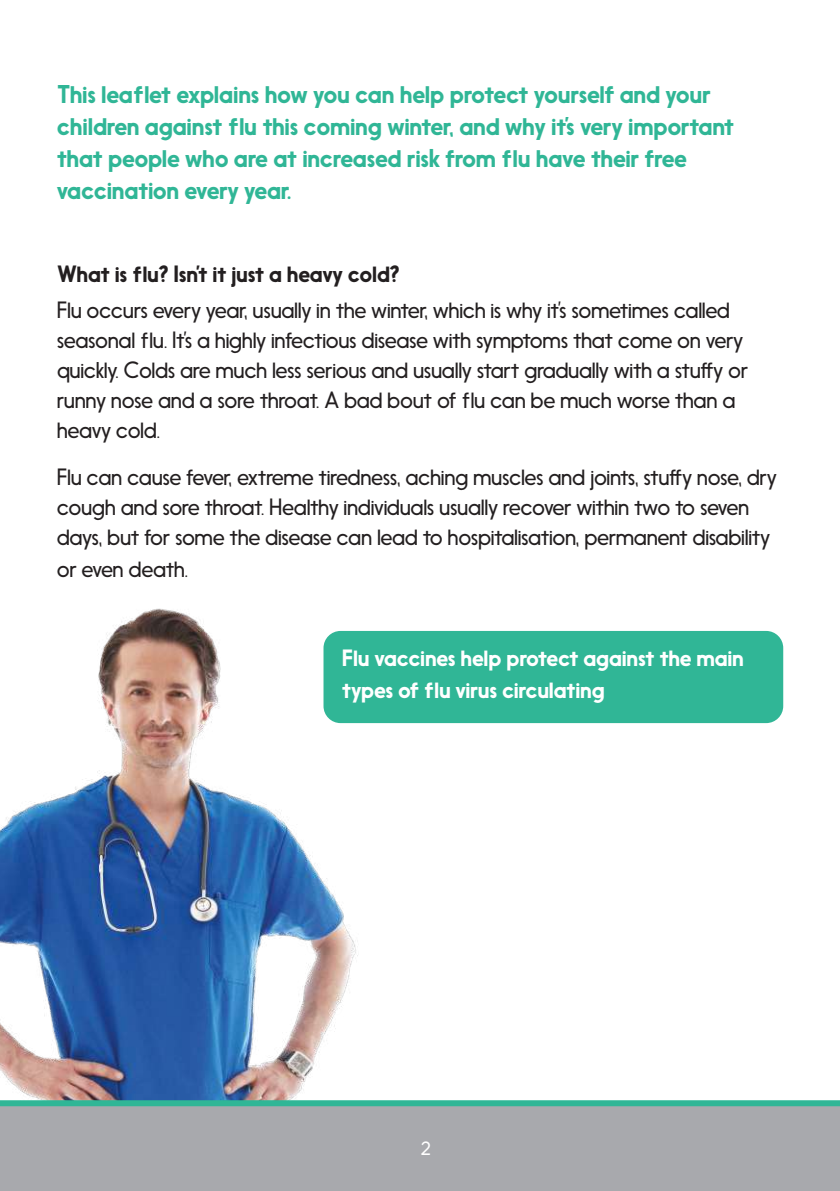
<style>
.page{position:relative;width:840px;height:1191px;background:#fff}
.page>*{position:absolute;margin:0;border:0;box-sizing:border-box;transform-origin:0 0}
.t1{font:500 24px/32px "Nanami Pro";letter-spacing:-.015em;color:#30b696}
.t2{font:300 22px/30px "Nanami Pro";letter-spacing:-.015em;color:#231f20}
.t3{font:500 22px/32px "Nanami Pro";letter-spacing:-.015em;color:#fff}
.t4{font:500 22px "Nanami Pro";letter-spacing:-.015em;color:#231f20}
.t5{font:300 18px "Nanami Pro";color:#fff}
</style>
<div class="page">
<img style="left:0;top:608px;width:358px;height:492px">
<div style="left:0;top:1106px;width:839px;height:85px;background:#a8a9ad"></div>
<div style="left:0;top:1100px;width:839px;height:6px;background:#30b696"></div>
<div style="left:323px;top:631px;width:459px;height:92px;background:#30b696;border-radius:17px"></div>
<p class="t1" style="left:57px;top:78px;width:678px">This leaflet explains how you can help protect yourself and your children against flu this coming winter, and why it’s very important that people who are at increased risk from flu have their free vaccination every year.</p>
<p class="t4" style="left:57px;top:260px;width:344px">What is flu? Isn’t it just a heavy cold?</p>
<p class="t2" style="left:57px;top:295px;width:692px">Flu occurs every year, usually in the winter, which is why it’s sometimes called seasonal flu. It’s a highly infectious disease with symptoms that come on very quickly. Colds are much less serious and usually start gradually with a stuffy or runny nose and a sore throat. A bad bout of flu can be much worse than a heavy cold.</p>
<p class="t2" style="left:57px;top:462px;width:721px">Flu can cause fever, extreme tiredness, aching muscles and joints, stuffy nose, dry cough and sore throat. Healthy individuals usually recover within two to seven days, but for some the disease can lead to hospitalisation, permanent disability</p>
<p class="t2" style="left:57px;top:554px;width:133px">or even death.</p>
<p class="t3" style="left:342px;top:641px;width:403px">Flu vaccines help protect against the main types of flu virus circulating</p>
<p class="t5" style="left:420px;top:1138px;width:12px">2</p>
</div>
